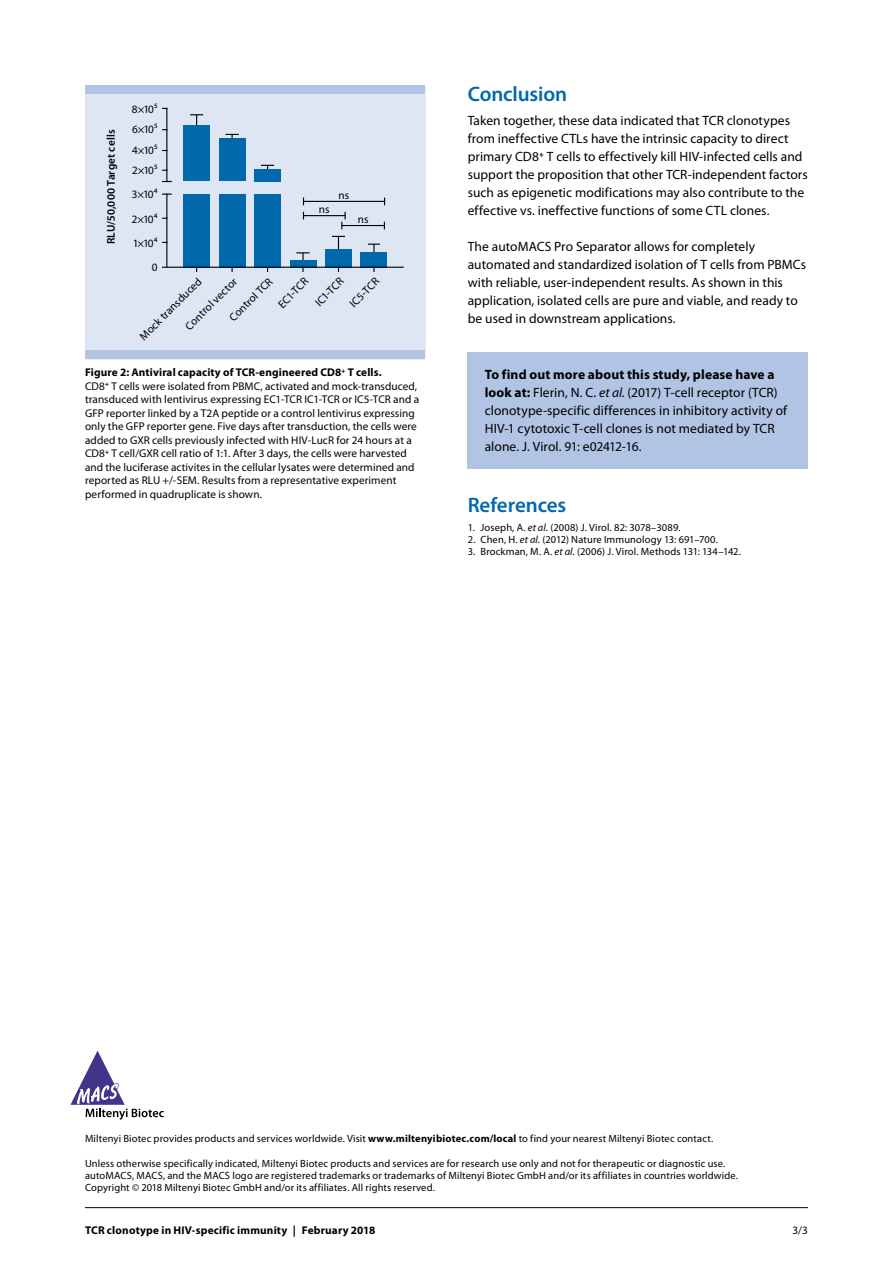
<style>
.page{position:relative;width:893px;height:1263px;background:#fff}
.page>*{position:absolute;margin:0;border:0;box-sizing:border-box;transform-origin:0 0}
.t1{font:600 21px "Myriad Pro";letter-spacing:-.005em;color:#0068ab}
.t2{font:13.5px/18px "Myriad Pro";letter-spacing:.005em;color:#000}
.t3{font:11.25px/13.5px "Myriad Pro";letter-spacing:.005em;color:#000}
.t4{font:700 11.25px "Myriad Pro";letter-spacing:.015em;color:#000}
.t5{font:600 11.25px "Myriad Pro";letter-spacing:.015em;color:#000}
.t6{font:10.5px/12px "Myriad Pro";letter-spacing:.015em;color:#000}
.s1{font-weight:700}
.s2{font-style:italic}
</style>
<div class="page">
<div style="left:85px;top:85px;width:340px;height:274px;background:#b1c4e3"></div>
<div style="left:85px;top:94px;width:340px;height:256px;background:#dee6f3"></div>
<svg style="left:296px;top:252px;width:14px;height:8px"></svg>
<svg style="left:290px;top:260px;width:26px;height:7px"></svg>
<div style="left:361px;top:253px;width:26px;height:15px;background:#0068ab"></div>
<div style="left:325px;top:249px;width:27px;height:19px;background:#0068ab"></div>
<svg style="left:332px;top:236px;width:13px;height:13px"></svg>
<svg style="left:368px;top:244px;width:12px;height:9px"></svg>
<hr style="left:166px;top:108px;width:1px;height:74px;background:#000">
<hr style="left:166px;top:194px;width:1px;height:74px;background:#000">
<svg style="left:225px;top:134px;width:14px;height:4px"></svg>
<div style="left:219px;top:194px;width:26px;height:74px;background:#0068ab"></div>
<div style="left:219px;top:138px;width:26px;height:43px;background:#0068ab"></div>
<svg style="left:261px;top:165px;width:13px;height:4px"></svg>
<div style="left:254px;top:194px;width:27px;height:74px;background:#0068ab"></div>
<div style="left:254px;top:169px;width:27px;height:12px;background:#0068ab"></div>
<hr style="left:303px;top:201px;width:82px;height:1px;background:#000">
<svg style="left:190px;top:114px;width:13px;height:11px"></svg>
<div style="left:183px;top:194px;width:27px;height:74px;background:#0068ab"></div>
<div style="left:183px;top:125px;width:27px;height:56px;background:#0068ab"></div>
<hr style="left:303px;top:215px;width:43px;height:1px;background:#000">
<hr style="left:342px;top:225px;width:42px;height:1px;background:#000">
<svg style="left:341px;top:212px;width:5px;height:17px"></svg>
<hr style="left:162px;top:267px;width:242px;height:1px;background:#000">
<div style="left:468px;top:352px;width:340px;height:116px;background:#b1c4e3"></div>
<hr style="left:85px;top:1207px;width:723px;height:1px;background:#000">
<svg style="left:70px;top:1050px;width:94px;height:70px"></svg>
<p class="t5" style="left:105px;top:244px;width:116px;rotate:-90deg">RLU/50,000 Target cells</p>
<p class="t3" style="left:132px;top:99px;width:27px;line-height:20.5px;text-align:justify">8×10⁵<br>6×10⁵<br>4×10⁵<br>2×10⁵</p>
<p class="t3" style="left:132px;top:183px;width:27px;line-height:24.3px">3×10⁴<br>2×10⁴</p>
<p class="t3" style="left:319px;top:203px;width:12px">ns</p>
<p class="t3" style="left:338px;top:188px;width:12px">ns</p>
<p class="t3" style="left:358px;top:212px;width:12px">ns</p>
<p class="t3" style="left:134px;top:237px;width:25px">1×10⁴</p>
<p class="t3" style="left:137px;top:333px;width:84px;rotate:-45deg">Mock transduced</p>
<p class="t3" style="left:152px;top:261px;width:7px">0</p>
<p class="t3" style="left:226px;top:315px;width:58px;rotate:-45deg">Control TCR</p>
<p class="t3" style="left:275px;top:301px;width:39px;rotate:-45deg">EC1-TCR</p>
<p class="t3" style="left:313px;top:299px;width:36px;rotate:-45deg">IC1-TCR</p>
<p class="t3" style="left:347px;top:301px;width:38px;rotate:-45deg">IC5-TCR</p>
<p class="t3" style="left:182px;top:323px;width:70px;rotate:-45deg">Control vector</p>
<h1 class="t1" style="left:468px;top:82px;width:101px">Conclusion</h1>
<p class="t2" style="left:468px;top:112px;width:342px">Taken together, these data indicated that TCR clonotypes from ineffective CTLs have the intrinsic capacity to direct primary CD8<sup>+</sup> T cells to effectively kill HIV-infected cells and support the proposition that other TCR-independent factors such as epigenetic modifications may also contribute to the effective vs. ineffective functions of some CTL clones.</p>
<p class="t2" style="left:468px;top:238px;width:340px">The autoMACS Pro Separator allows for completely automated and standardized isolation of T cells from PBMCs with reliable, user-independent results. As shown in this application, isolated cells are pure and viable, and ready to be used in downstream applications.</p>
<p class="t3" style="left:85px;top:366px;width:336px"><span class="s1">Figure 2: Antiviral capacity of TCR-engineered CD8</span><sup>+</sup> <span class="s1">T cells.<br></span>CD8<sup>+</sup> T cells were isolated from PBMC, activated and mock-transduced, transduced with lentivirus expressing EC1-TCR IC1-TCR or IC5-TCR and a GFP reporter linked by a T2A peptide or a control lentivirus expressing only the GFP reporter gene. Five days after transduction, the cells were added to GXR cells previously infected with HIV-LucR for 24 hours at a CD8<sup>+</sup> T cell/GXR cell ratio of 1:1. After 3 days, the cells were harvested and the luciferase activites in the cellular lysates were determined and reported as RLU +/-SEM. Results from a representative experiment performed in quadruplicate is shown.</p>
<p class="t2" style="left:485px;top:366px;width:304px"><span class="s1">To find out more about this study, please have a look at:</span> Flerin, N. C. <span class="s2">et al.</span> (2017) T-cell receptor (TCR) clonotype-specific differences in inhibitory activity of HIV-1 cytotoxic T-cell clones is not mediated by TCR alone. J. Virol. 91: e02412-16.</p>
<h1 class="t1" style="left:468px;top:493px;width:100px">References</h1>
<p class="t6" style="left:468px;top:521px;width:214px">1. Joseph, A. <span class="s2">et al.</span> (2008) J. Virol. 82: 3078–3089.</p>
<p class="t6" style="left:468px;top:533px;width:252px">2. Chen, H. <span class="s2">et al.</span> (2012) Nature Immunology 13: 691–700.</p>
<p class="t6" style="left:468px;top:545px;width:275px">3. Brockman, M. A. <span class="s2">et al.</span> (2006) J. Virol. Methods 131: 134–142.</p>
<p class="t6" style="left:85px;top:1132px;width:630px">Miltenyi Biotec provides products and services worldwide. Visit <span class="s1">www.miltenyibiotec.com/local</span> to find your nearest Miltenyi Biotec contact.</p>
<p class="t6" style="left:85px;top:1157px;width:654px">Unless otherwise specifically indicated, Miltenyi Biotec products and services are for research use only and not for therapeutic or diagnostic use. autoMACS, MACS, and the MACS logo are registered trademarks or trademarks of Miltenyi Biotec GmbH and/or its affiliates in countries worldwide.<br>Copyright © 2018 Miltenyi Biotec GmbH and/or its affiliates. All rights reserved.</p>
<p class="t4" style="left:85px;top:1223px;width:292px">TCR clonotype in HIV-specific immunity | February 2018</p>
<p class="t3" style="left:792px;top:1223px;width:17px">3/3</p>
</div>
